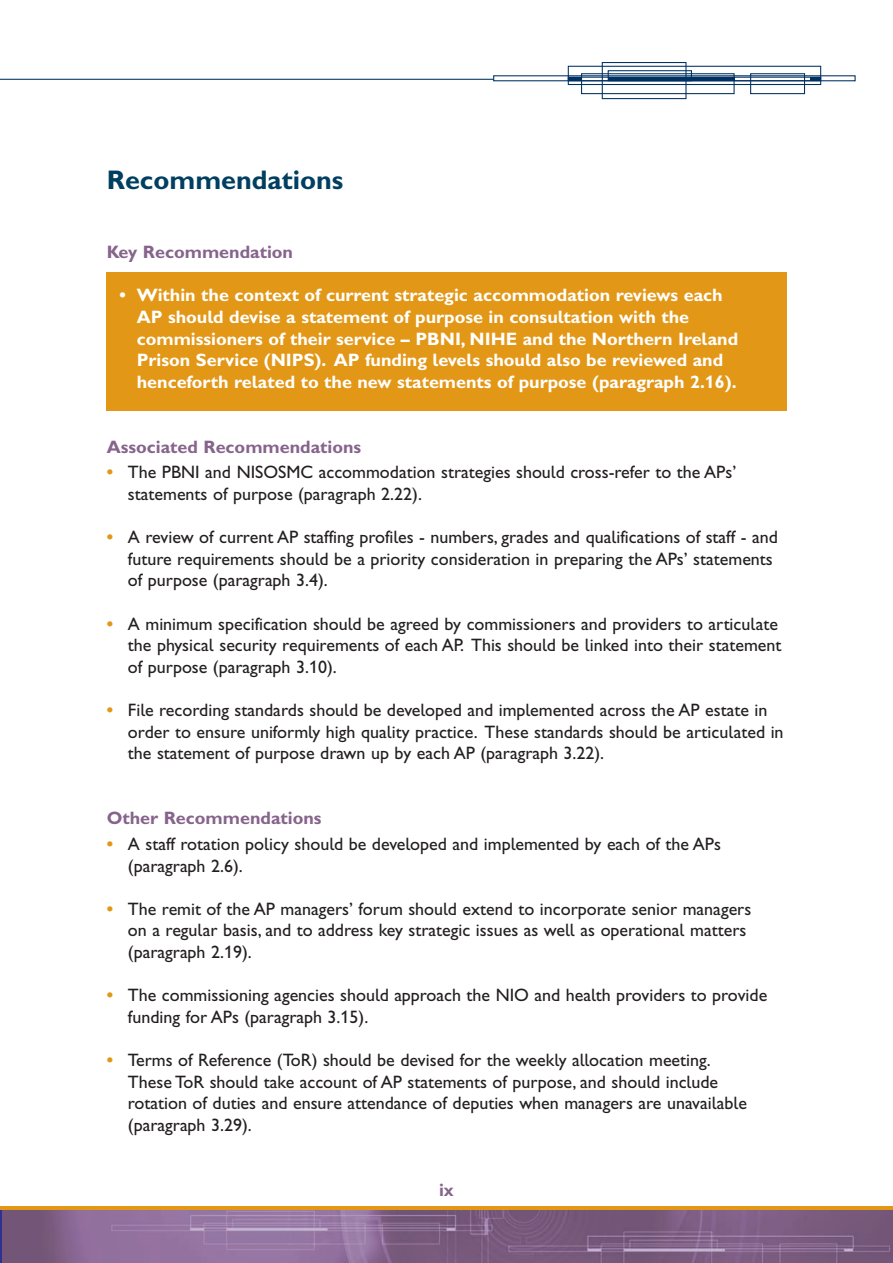
<style>
.page{position:relative;width:893px;height:1263px;background:#fff}
.page>*{position:absolute;margin:0;border:0;box-sizing:border-box;transform-origin:0 0}
.t1{font:27px "Gill Sans Hta Bold Plain";color:#003f61}
.t2{font:18px/21.6px "Gill Sans Hta";color:#231f20}
.t3{font:18px/21.6px "Gill Sans Hta Bold Plain";color:#fff}
.t4{font:18px "Gill Sans Hta Bold Plain";color:#86648c}
.s1{font-family:"Gill Sans Hta Bold Plain";color:#e39716}
</style>
<div class="page">
<svg style="left:1px;top:1206px;width:892px;height:5px;background:#cf8c2d"></svg>
<img style="left:1px;top:1211px;width:892px;height:52px">
<div style="left:602px;top:62px;width:84px;height:37px;border:1px solid #003163"></div>
<div style="left:568px;top:66px;width:253px;height:19px;border:1px solid #003163"></div>
<div style="left:750px;top:73px;width:55px;height:21px;border:1px solid #003163"></div>
<div style="left:581px;top:73px;width:154px;height:21px;border:1px solid #003163"></div>
<div style="left:568px;top:77px;width:253px;height:4px;border:1px solid #003163"></div>
<div style="left:608px;top:70px;width:84px;height:11px;border:1px solid #003163"></div>
<hr style="left:568px;top:77px;width:14px;height:4px;background:#003163">
<hr style="left:608px;top:77px;width:126px;height:4px;background:#003163">
<hr style="left:810px;top:77px;width:11px;height:4px;background:#003163">
<hr style="left:0;top:79px;width:494px;height:1px;background:#003163">
<hr style="left:0;top:1206px;width:1px;height:57px;background:#e39716">
<div style="left:106px;top:272px;width:681px;height:139px;background:#e39716"></div>
<h1 class="t1" style="left:107px;top:170px;width:238px">Recommendations</h1>
<p class="t4" style="left:107px;top:246px;width:188px">Key Recommendation</p>
<p class="t3" style="left:137px;top:286px;width:603px;text-indent:-17px">• Within the context of current strategic accommodation reviews each AP should devise a statement of purpose in consultation with the commissioners of their service – PBNI, NIHE and the Northern Ireland Prison Service (NIPS). AP funding levels should also be reviewed and henceforth related to the new statements of purpose (paragraph 2.16).</p>
<p class="t4" style="left:107px;top:440px;width:256px">Associated Recommendations</p>
<p class="t2" style="left:128px;top:463px;width:610px;text-indent:-21px"><span class="s1">•</span> The PBNI and NISOSMC accommodation strategies should cross-refer to the APs’ statements of purpose (paragraph 2.22).</p>
<p class="t2" style="left:128px;top:528px;width:651px;text-indent:-21px"><span class="s1">•</span> A review of current AP staffing profiles - numbers, grades and qualifications of staff - and future requirements should be a priority consideration in preparing the APs’ statements of purpose (paragraph 3.4).</p>
<p class="t2" style="left:128px;top:614px;width:655px;text-indent:-21px"><span class="s1">•</span> A minimum specification should be agreed by commissioners and providers to articulate the physical security requirements of each AP. This should be linked into their statement of purpose (paragraph 3.10).</p>
<p class="t2" style="left:128px;top:701px;width:657px;text-indent:-21px"><span class="s1">•</span> File recording standards should be developed and implemented across the AP estate in order to ensure uniformly high quality practice. These standards should be articulated in the statement of purpose drawn up by each AP (paragraph 3.22).</p>
<p class="t4" style="left:107px;top:812px;width:216px">Other Recommendations</p>
<p class="t2" style="left:128px;top:835px;width:595px;text-indent:-21px"><span class="s1">•</span> A staff rotation policy should be developed and implemented by each of the APs (paragraph 2.6).</p>
<p class="t2" style="left:128px;top:899px;width:625px;text-indent:-21px"><span class="s1">•</span> The remit of the AP managers’ forum should extend to incorporate senior managers on a regular basis, and to address key strategic issues as well as operational matters (paragraph 2.19).</p>
<p class="t2" style="left:128px;top:986px;width:641px;text-indent:-21px"><span class="s1">•</span> The commissioning agencies should approach the NIO and health providers to provide funding for APs (paragraph 3.15).</p>
<p class="t2" style="left:128px;top:1051px;width:620px;text-indent:-21px"><span class="s1">•</span> Terms of Reference (ToR) should be devised for the weekly allocation meeting.<br>These ToR should take account of AP statements of purpose, and should include rotation of duties and ensure attendance of deputies when managers are unavailable (paragraph 3.29).</p>
<p class="t4" style="left:439px;top:1184px;width:16px">ix</p>
</div>
